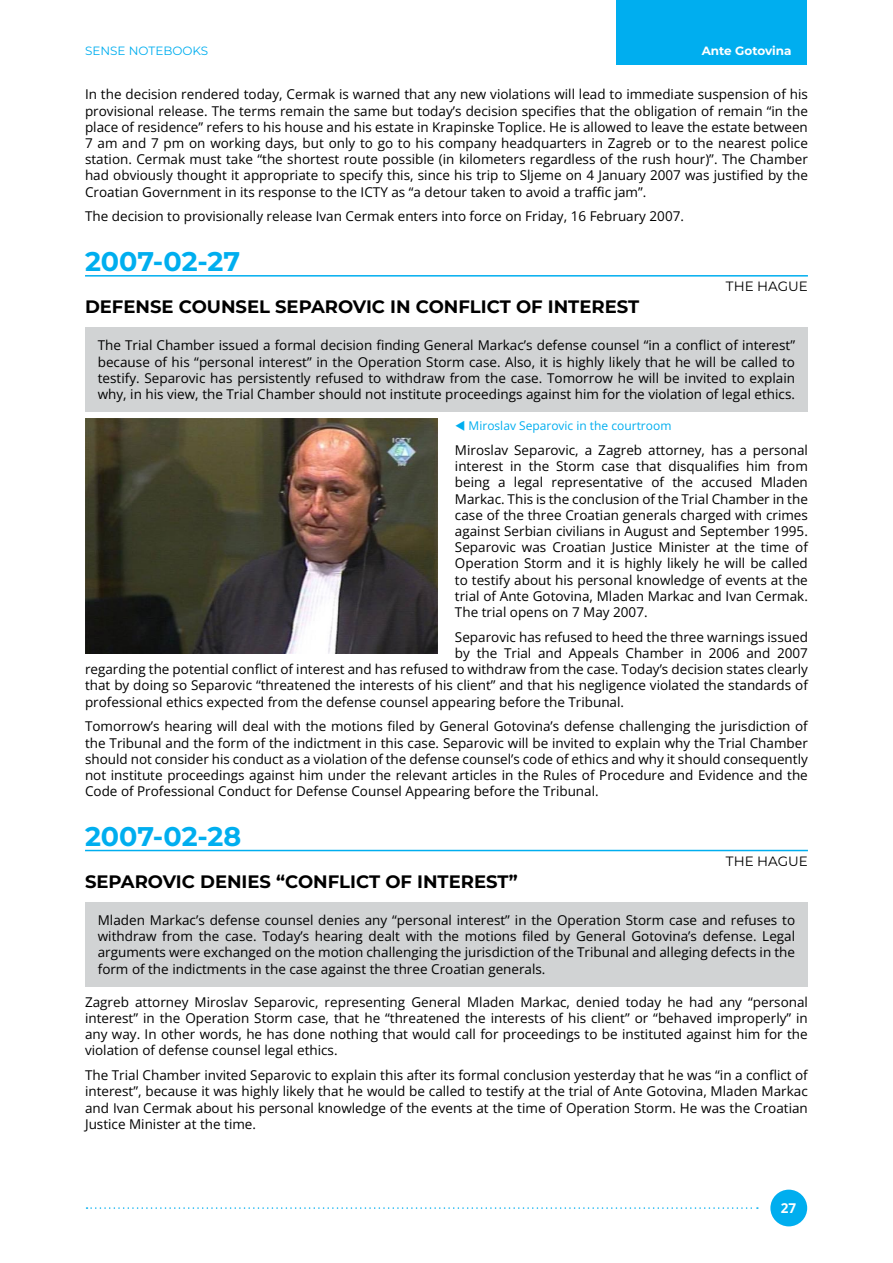
<style>
.page{position:relative;width:893px;height:1263px;background:#fff}
.page>*{position:absolute;margin:0;border:0;box-sizing:border-box;transform-origin:0 0}
.t1{font:700 27px "Montserrat";color:#00aeef}
.t2{font:700 18px "Montserrat";color:#000}
.t3{font:13.5px/16.2px "Open Sans";color:#000;text-align:justify}
.t4{font:13.5px "Montserrat";color:#000}
.t5{font:13.5px "Open Sans";color:#fff}
.t6{font:12px "Open Sans";color:#00aeef}
.t7{font:12px "Montserrat";color:#00aeef}
.t8{font:700 12px "Montserrat";color:#fff}
</style>
<div class="page">
<div style="left:617px;top:0;width:190px;height:65px;background:#00aeef"></div>
<div style="left:770px;top:1189px;width:37px;height:37px;background:#00aeef;border-radius:50%"></div>
<svg style="left:87px;top:1207px;width:671px;height:2px"></svg>
<hr style="left:85px;top:275px;width:723px;height:2px;background:#00aeef">
<div style="left:85px;top:327px;width:723px;height:84px;background:#d1d3d4"></div>
<hr style="left:85px;top:850px;width:723px;height:1px;background:#00aeef">
<div style="left:85px;top:902px;width:723px;height:84px;background:#d1d3d4"></div>
<img style="left:85px;top:419px;width:353px;height:235px">
<p class="t7" style="left:85px;top:43px;width:125px">SENSE NOTEBOOKS</p>
<p class="t8" style="left:702px;top:43px;width:91px">Ante Gotovina</p>
<p class="t3" style="left:85px;top:86px;width:724px">In the decision rendered today, Cermak is warned that any new violations will lead to immediate suspension of his provisional release. The terms remain the same but today’s decision specifies that the obligation of remain “in the place of residence” refers to his house and his estate in Krapinske Toplice. He is allowed to leave the estate between 7 am and 7 pm on working days, but only to go to his company headquarters in Zagreb or to the nearest police station. Cermak must take “the shortest route possible (in kilometers regardless of the rush hour)”. The Chamber had obviously thought it appropriate to specify this, since his trip to Sljeme on 4 January 2007 was justified by the Croatian Government in its response to the ICTY as “a detour taken to avoid a traffic jam”.</p>
<p class="t3" style="left:85px;top:208px;width:600px">The decision to provisionally release Ivan Cermak enters into force on Friday, 16 February 2007.</p>
<h1 class="t1" style="left:85px;top:243px;width:157px">2007-02-27</h1>
<p class="t4" style="left:726px;top:277px;width:83px">THE HAGUE</p>
<h2 class="t2" style="left:85px;top:294px;width:556px">DEFENSE COUNSEL SEPAROVIC IN CONFLICT OF INTEREST</h2>
<p class="t3" style="left:98px;top:337px;width:699px">The Trial Chamber issued a formal decision finding General Markac’s defense counsel “in a conflict of interest” because of his “personal interest” in the Operation Storm case. Also, it is highly likely that he will be called to testify. Separovic has persistently refused to withdraw from the case. Tomorrow he will be invited to explain why, in his view, the Trial Chamber should not institute proceedings against him for the violation of legal ethics.</p>
<p class="t6" style="left:469px;top:418px;width:204px">Miroslav Separovic in the courtroom</p>
<p class="t3" style="left:455px;top:442px;width:354px">Miroslav Separovic, a Zagreb attorney, has a personal interest in the Storm case that disqualifies him from being a legal representative of the accused Mladen Markac. This is the conclusion of the Trial Chamber in the case of the three Croatian generals charged with crimes against Serbian civilians in August and September 1995.<br>Separovic was Croatian Justice Minister at the time of Operation Storm and it is highly likely he will be called to testify about his personal knowledge of events at the trial of Ante Gotovina, Mladen Markac and Ivan Cermak.<br>The trial opens on 7 May 2007.</p>
<p class="t3" style="left:455px;top:628px;width:354px">Separovic has refused to heed the three warnings issued</p>
<p class="t3" style="left:455px;top:645px;width:354px">by the Trial and Appeals Chamber in 2006 and 2007</p>
<p class="t3" style="left:85px;top:661px;width:724px">regarding the potential conflict of interest and has refused to withdraw from the case. Today’s decision states clearly</p>
<p class="t3" style="left:85px;top:677px;width:724px">that by doing so Separovic “threatened the interests of his client” and that his negligence violated the standards of</p>
<p class="t3" style="left:85px;top:693px;width:540px">professional ethics expected from the defense counsel appearing before the Tribunal.</p>
<p class="t3" style="left:85px;top:718px;width:724px">Tomorrow’s hearing will deal with the motions filed by General Gotovina’s defense challenging the jurisdiction of the Tribunal and the form of the indictment in this case. Separovic will be invited to explain why the Trial Chamber should not consider his conduct as a violation of the defense counsel’s code of ethics and why it should consequently not institute proceedings against him under the relevant articles in the Rules of Procedure and Evidence and the Code of Professional Conduct for Defense Counsel Appearing before the Tribunal.</p>
<h1 class="t1" style="left:85px;top:818px;width:158px">2007-02-28</h1>
<p class="t4" style="left:726px;top:852px;width:83px">THE HAGUE</p>
<h2 class="t2" style="left:85px;top:869px;width:434px">SEPAROVIC DENIES “CONFLICT OF INTEREST”</h2>
<p class="t3" style="left:98px;top:912px;width:699px">Mladen Markac’s defense counsel denies any “personal interest” in the Operation Storm case and refuses to withdraw from the case. Today’s hearing dealt with the motions filed by General Gotovina’s defense. Legal arguments were exchanged on the motion challenging the jurisdiction of the Tribunal and alleging defects in the form of the indictments in the case against the three Croatian generals.</p>
<p class="t3" style="left:85px;top:993px;width:724px">Zagreb attorney Miroslav Separovic, representing General Mladen Markac, denied today he had any “personal interest” in the Operation Storm case, that he “threatened the interests of his client” or “behaved improperly” in any way. In other words, he has done nothing that would call for proceedings to be instituted against him for the violation of defense counsel legal ethics.</p>
<p class="t3" style="left:85px;top:1067px;width:724px">The Trial Chamber invited Separovic to explain this after its formal conclusion yesterday that he was “in a conflict of interest”, because it was highly likely that he would be called to testify at the trial of Ante Gotovina, Mladen Markac and Ivan Cermak about his personal knowledge of the events at the time of Operation Storm. He was the Croatian Justice Minister at the time.</p>
<p class="t5" style="left:781px;top:1199px;width:17px">27</p>
</div>
